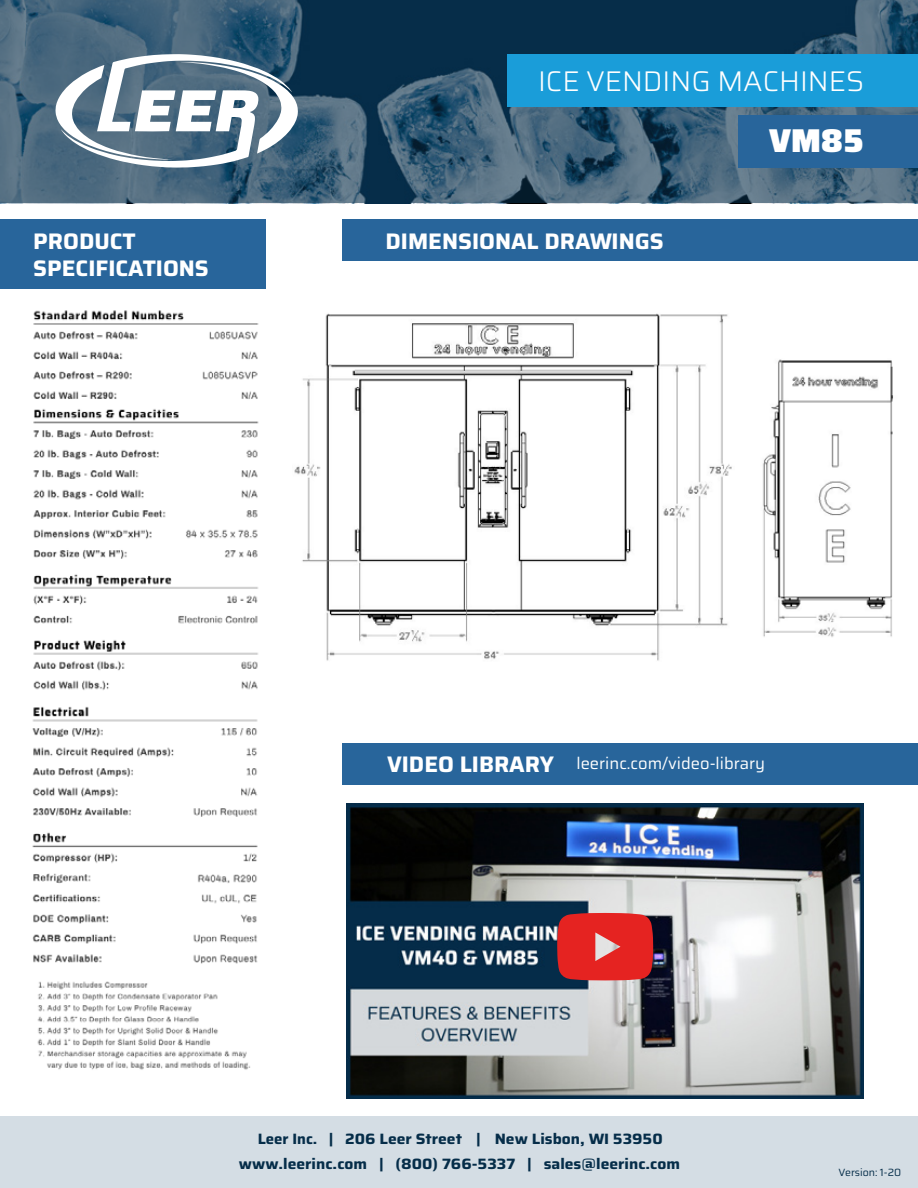
<style>
.page{position:relative;width:918px;height:1188px;background:#fff}
.page>*{position:absolute;margin:0;border:0;box-sizing:border-box;transform-origin:0 0}
.t1{font:900 33px "Saira";color:#fff}
.t2{font:300 28.5px "Saira";color:#fff}
.t3{font:700 22.5px "Saira";color:#fff}
.t4{font:16.5px "Saira";color:#fff}
.t5{font:700 15px/25.5px "Saira";color:#052d49;text-align:center}
.t6{font:10.5px "Saira";color:#052d49}
.s1{font-weight:700;font-size:22.5px}
</style>
<div class="page">
<svg style="left:0;top:0;width:918px;height:203px;background:#30526a"></svg>
<div style="left:508px;top:54px;width:410px;height:53px;background:#1a9dd9"></div>
<div style="left:738px;top:115px;width:180px;height:53px;background:#28659b"></div>
<div style="left:342px;top:219px;width:576px;height:42px;background:#28659b"></div>
<div style="left:0;top:219px;width:266px;height:70px;background:#28659b"></div>
<div style="left:0;top:1117px;width:918px;height:71px;background:#d4dde4"></div>
<svg style="left:55px;top:54px;width:243px;height:114px"></svg>
<img style="left:346px;top:803px;width:518px;height:295px">
<img style="left:294px;top:313px;width:438px;height:348px">
<img style="left:763px;top:359px;width:130px;height:278px">
<img style="left:33px;top:310px;width:226px;height:380px">
<img style="left:32px;top:706px;width:226px;height:364px">
<div style="left:342px;top:743px;width:576px;height:42px;background:#28659b"></div>
<svg style="left:557px;top:913px;width:96px;height:67px;background:#828e98"></svg>
<h2 class="t2" style="left:538px;top:58px;width:327px">ICE VENDING MACHINES</h2>
<h1 class="t1" style="left:769px;top:114px;width:96px">VM85</h1>
<h3 class="t3" style="left:33px;top:223px;width:104px">PRODUCT</h3>
<h3 class="t3" style="left:386px;top:223px;width:280px">DIMENSIONAL DRAWINGS</h3>
<h3 class="t3" style="left:33px;top:250px;width:177px">SPECIFICATIONS</h3>
<p class="t4" style="left:387px;top:750px;width:379px"><span class="s1">VIDEO LIBRARY</span> leerinc.com/video-library</p>
<p class="t5" style="left:239px;top:1126px;width:443px">Leer Inc. | 206 Leer Street | New Lisbon, WI 53950 www.leerinc.com | (800) 766-5337 | sales@leerinc.com</p>
<p class="t6" style="left:839px;top:1164px;width:64px">Version: 1-20</p>
</div>
